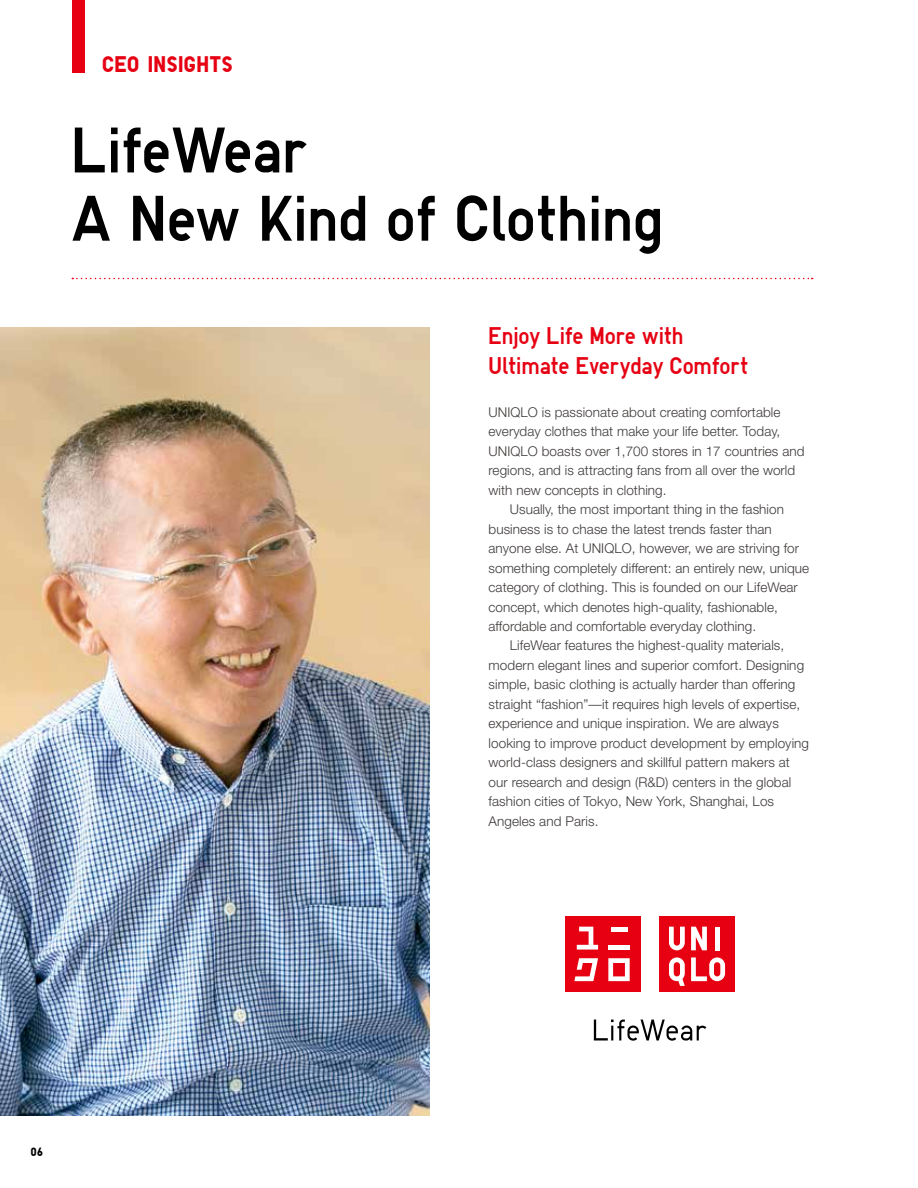
<style>
.page{position:relative;width:918px;height:1188px;background:#fff}
.page>*{position:absolute;margin:0;border:0;box-sizing:border-box;transform-origin:0 0}
.t1{font:64.5px/68.2px "TT Uniqlo";letter-spacing:.02em;color:#000}
.t2{font:24px/30px "TT Uniqlo";letter-spacing:.02em;color:#e60012}
.t3{font:700 22.5px "TT Uniqlo";letter-spacing:.02em;color:#e60012}
.t4{font:300 13.5px "Helvetica Neue";letter-spacing:.005em;color:#3e3a39}
.t5{font:700 12px "TT Uniqlo";color:#000}
</style>
<div class="page">
<hr style="left:917px;top:0;width:1px;height:1188px;background:#000">
<img style="left:0;top:327px;width:429px;height:789px">
<svg style="left:72px;top:278px;width:741px;height:1px"></svg>
<div style="left:659px;top:916px;width:76px;height:75px;background:#e60012"></div>
<div style="left:715px;top:927px;width:5px;height:23px;background:#fff"></div>
<svg style="left:669px;top:927px;width:16px;height:23px"></svg>
<svg style="left:691px;top:927px;width:16px;height:23px"></svg>
<svg style="left:669px;top:957px;width:16px;height:29px"></svg>
<svg style="left:691px;top:957px;width:34px;height:24px"></svg>
<div style="left:566px;top:916px;width:75px;height:75px;background:#e60012"></div>
<div style="left:608px;top:945px;width:22px;height:5px;background:#fff"></div>
<hr style="left:611px;top:927px;width:16px;height:4px;background:#fff">
<svg style="left:577px;top:927px;width:21px;height:23px"></svg>
<svg style="left:608px;top:958px;width:22px;height:23px"></svg>
<svg style="left:574px;top:958px;width:24px;height:23px"></svg>
<svg style="left:594px;top:1020px;width:112px;height:21px"></svg>
<div style="left:72px;top:0;width:13px;height:72px;background:#e60012"></div>
<h3 class="t3" style="left:102px;top:51px;width:132px">CEO INSIGHTS</h3>
<h1 class="t1" style="left:72px;top:115px;width:592px">LifeWear<br>A New Kind of Clothing</h1>
<h2 class="t2" style="left:489px;top:320px;width:261px">Enjoy Life More with<br>Ultimate Everyday Comfort</h2>
<p class="t4" style="left:489px;top:404px;width:293px">UNIQLO is passionate about creating comfortable</p>
<p class="t4" style="left:489px;top:423px;width:293px">everyday clothes that make your life better. Today,</p>
<p class="t4" style="left:489px;top:443px;width:317px">UNIQLO boasts over 1,700 stores in 17 countries and</p>
<p class="t4" style="left:489px;top:462px;width:308px">regions, and is attracting fans from all over the world</p>
<p class="t4" style="left:489px;top:481px;width:179px">with new concepts in clothing.</p>
<p class="t4" style="left:510px;top:501px;width:276px">Usually, the most important thing in the fashion</p>
<p class="t4" style="left:489px;top:520px;width:285px">business is to chase the latest trends faster than</p>
<p class="t4" style="left:489px;top:540px;width:312px">anyone else. At UNIQLO, however, we are striving for</p>
<p class="t4" style="left:489px;top:559px;width:322px">something completely different: an entirely new, unique</p>
<p class="t4" style="left:489px;top:579px;width:311px">category of clothing. This is founded on our LifeWear</p>
<p class="t4" style="left:489px;top:598px;width:291px">concept, which denotes high-quality, fashionable,</p>
<p class="t4" style="left:489px;top:618px;width:269px">affordable and comfortable everyday clothing.</p>
<p class="t4" style="left:510px;top:637px;width:276px">LifeWear features the highest-quality materials,</p>
<p class="t4" style="left:489px;top:657px;width:317px">modern elegant lines and superior comfort. Designing</p>
<p class="t4" style="left:489px;top:676px;width:308px">simple, basic clothing is actually harder than offering</p>
<p class="t4" style="left:489px;top:696px;width:313px">straight “fashion”—it requires high levels of expertise,</p>
<p class="t4" style="left:489px;top:715px;width:292px">experience and unique inspiration. We are always</p>
<p class="t4" style="left:489px;top:735px;width:322px">looking to improve product development by employing</p>
<p class="t4" style="left:489px;top:754px;width:303px">world-class designers and skillful pattern makers at</p>
<p class="t4" style="left:489px;top:774px;width:304px">our research and design (R&amp;D) centers in the global</p>
<p class="t4" style="left:489px;top:793px;width:287px">fashion cities of Tokyo, New York, Shanghai, Los</p>
<p class="t4" style="left:489px;top:813px;width:111px">Angeles and Paris.</p>
<p class="t5" style="left:31px;top:1145px;width:14px">06</p>
</div>
